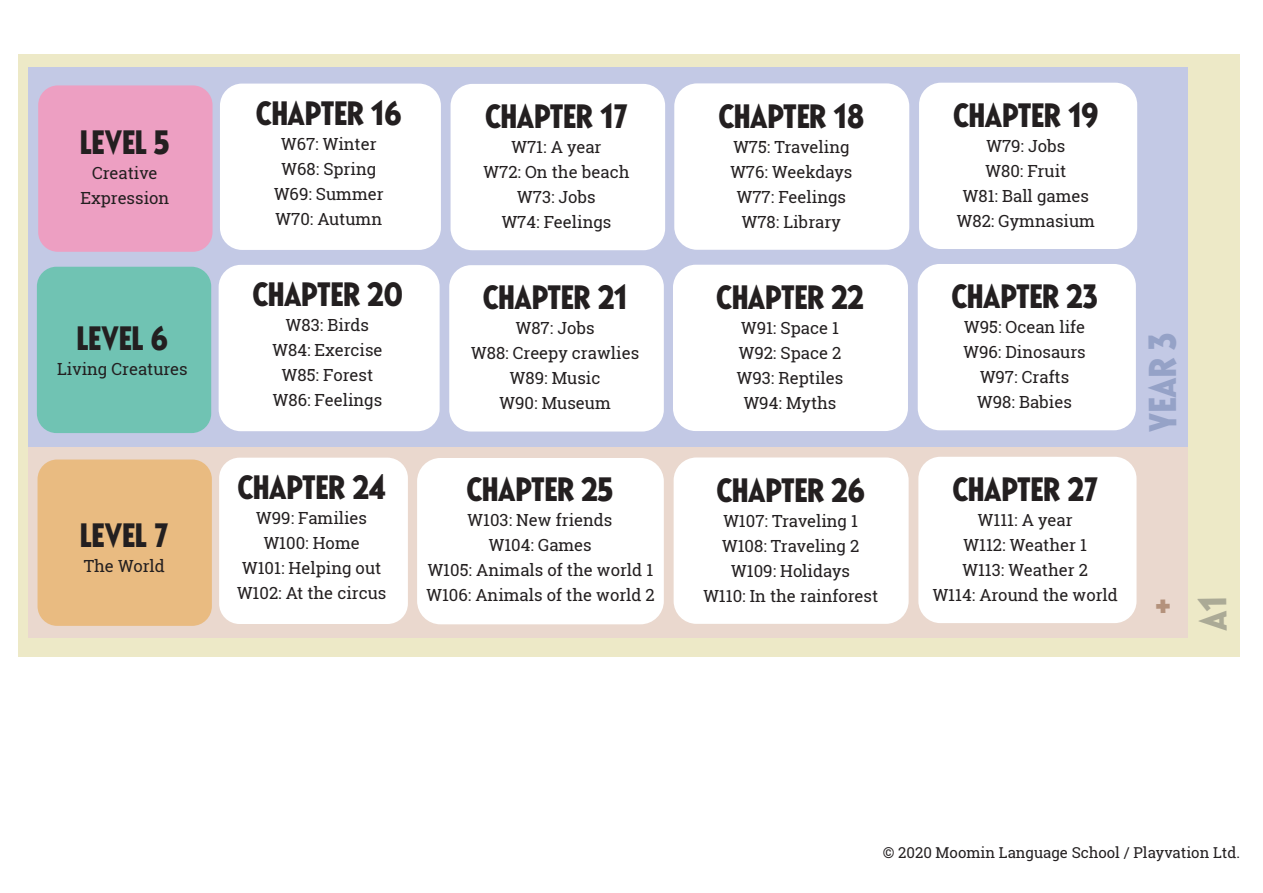
<style>
.page{position:relative;width:1263px;height:893px;background:#fff}
.page>*{position:absolute;margin:0;border:0;box-sizing:border-box;transform-origin:0 0}
.t1{font:500 31.95px "Moomin Font";color:#95a2c7}
.t2{font:500 27.9px "Moomin Font";color:#231f20}
.t3{font:16.65px/25px "Roboto Slab";color:#231f20;text-align:center}
.t4{font:15px "Roboto Slab";color:#231f20}
</style>
<div class="page">
<div style="left:18px;top:54px;width:1221px;height:602px;background:#ede9c7"></div>
<div style="left:28px;top:447px;width:1159px;height:191px;background:#ead8ce"></div>
<div style="left:28px;top:67px;width:1159px;height:380px;background:#c3c9e5"></div>
<div style="left:38px;top:85px;width:174px;height:167px;background:#ed9fc2;border-radius:20px"></div>
<div style="left:220px;top:84px;width:221px;height:166px;background:#fff;border-radius:22px"></div>
<div style="left:451px;top:84px;width:214px;height:166px;background:#fff;border-radius:22px"></div>
<div style="left:674px;top:83px;width:235px;height:167px;background:#fff;border-radius:23px"></div>
<div style="left:919px;top:83px;width:218px;height:166px;background:#fff;border-radius:22px"></div>
<div style="left:37px;top:267px;width:174px;height:166px;background:#70c3b3;border-radius:20px"></div>
<div style="left:219px;top:265px;width:221px;height:166px;background:#fff;border-radius:22px"></div>
<div style="left:449px;top:265px;width:215px;height:166px;background:#fff;border-radius:22px"></div>
<div style="left:673px;top:265px;width:235px;height:166px;background:#fff;border-radius:23px"></div>
<div style="left:918px;top:264px;width:218px;height:166px;background:#fff;border-radius:22px"></div>
<div style="left:38px;top:459px;width:174px;height:167px;background:#e9bb81;border-radius:20px"></div>
<div style="left:219px;top:458px;width:189px;height:166px;background:#fff;border-radius:20px"></div>
<div style="left:417px;top:458px;width:247px;height:166px;background:#fff;border-radius:23px"></div>
<div style="left:674px;top:457px;width:235px;height:167px;background:#fff;border-radius:23px"></div>
<div style="left:918px;top:457px;width:218px;height:166px;background:#fff;border-radius:22px"></div>
<h2 class="t2" style="left:80px;top:118px;width:91px">LEVEL 5</h2>
<p class="t3" style="left:80px;top:160px;width:90px">Creative<br>Expression</p>
<h2 class="t2" style="left:77px;top:314px;width:93px">LEVEL 6</h2>
<p class="t3" style="left:57px;top:356px;width:132px">Living Creatures</p>
<h2 class="t2" style="left:80px;top:511px;width:90px">LEVEL 7</h2>
<p class="t3" style="left:84px;top:553px;width:83px">The World</p>
<h2 class="t2" style="left:256px;top:89px;width:147px">CHAPTER 16</h2>
<p class="t3" style="left:274px;top:131px;width:111px">W67: Winter<br>W68: Spring<br>W69: Summer<br>W70: Autumn</p>
<h2 class="t2" style="left:252px;top:270px;width:152px">CHAPTER 20</h2>
<p class="t3" style="left:273px;top:312px;width:112px">W83: Birds<br>W84: Exercise<br>W85: Forest<br>W86: Feelings</p>
<h2 class="t2" style="left:485px;top:92px;width:144px">CHAPTER 17</h2>
<p class="t3" style="left:483px;top:134px;width:147px">W71: A year<br>W72: On the beach<br>W73: Jobs<br>W74: Feelings</p>
<h2 class="t2" style="left:483px;top:273px;width:146px">CHAPTER 21</h2>
<p class="t3" style="left:471px;top:315px;width:169px">W87: Jobs<br>W88: Creepy crawlies<br>W89: Music<br>W90: Museum</p>
<h2 class="t2" style="left:238px;top:463px;width:150px">CHAPTER 24</h2>
<p class="t3" style="left:237px;top:505px;width:151px">W99: Families<br>W100: Home<br>W101: Helping out<br>W102: At the circus</p>
<h2 class="t2" style="left:466px;top:465px;width:148px">CHAPTER 25</h2>
<p class="t3" style="left:426px;top:507px;width:230px">W103: New friends<br>W104: Games<br>W105: Animals of the world 1<br>W106: Animals of the world 2</p>
<h2 class="t2" style="left:718px;top:92px;width:147px">CHAPTER 18</h2>
<p class="t3" style="left:730px;top:134px;width:124px">W75: Traveling<br>W76: Weekdays<br>W77: Feelings<br>W78: Library</p>
<h2 class="t2" style="left:716px;top:273px;width:149px">CHAPTER 22</h2>
<p class="t3" style="left:737px;top:315px;width:108px">W91: Space 1<br>W92: Space 2<br>W93: Reptiles<br>W94: Myths</p>
<h2 class="t2" style="left:716px;top:466px;width:150px">CHAPTER 26</h2>
<p class="t3" style="left:703px;top:508px;width:176px">W107: Traveling 1<br>W108: Traveling 2<br>W109: Holidays<br>W110: In the rainforest</p>
<h2 class="t2" style="left:953px;top:91px;width:147px">CHAPTER 19</h2>
<p class="t3" style="left:957px;top:133px;width:140px">W79: Jobs<br>W80: Fruit<br>W81: Ball games<br>W82: Gymnasium</p>
<h2 class="t2" style="left:951px;top:272px;width:148px">CHAPTER 23</h2>
<p class="t3" style="left:963px;top:315px;width:124px">W95: Ocean life<br>W96: Dinosaurs<br>W97: Crafts<br>W98: Babies</p>
<h2 class="t2" style="left:952px;top:465px;width:147px">CHAPTER 27</h2>
<p class="t3" style="left:933px;top:507px;width:187px">W111: A year<br>W112: Weather 1<br>W113: Weather 2<br>W114: Around the world</p>
<h1 class="t1" style="left:1135px;top:432px;width:101px;rotate:-90deg">YEAR 3</h1>
<p class="t4" style="left:883px;top:842px;width:359px">© 2020 Moomin Language School / Playvation Ltd.</p>
</div>
